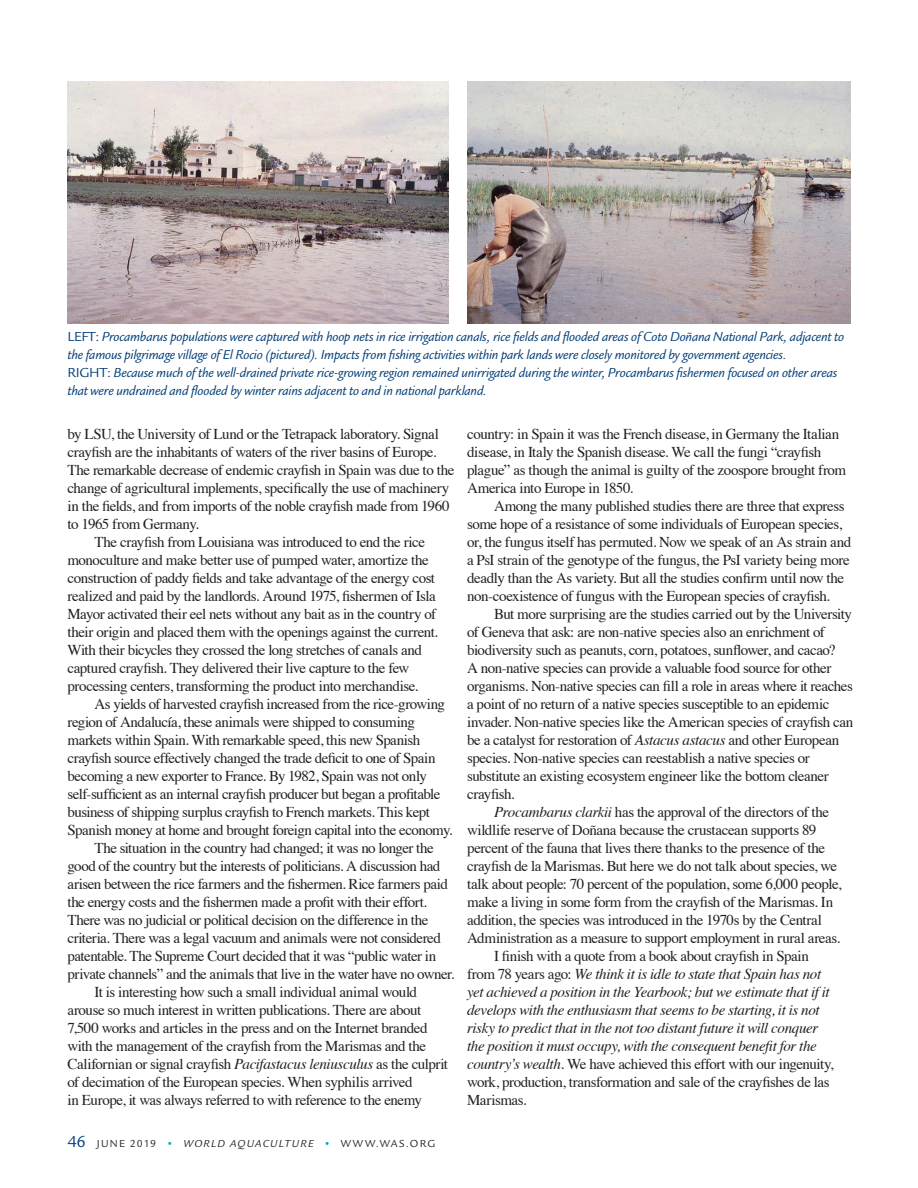
<style>
.page{position:relative;width:918px;height:1188px;background:#fff}
.page>*{position:absolute;margin:0;border:0;box-sizing:border-box;transform-origin:0 0}
.Manuscript_text{font:15px/18px "Times";letter-spacing:-.03em;color:#231f20}
.Manuscript_text-2{font:italic 15px/18px "Times";letter-spacing:-.025em;color:#231f20}
.t1{font:italic 13.5px/18px "Legacy Sans";letter-spacing:-.015em;color:#003d78}
.t2{font:10.5px "Legacy Sans";letter-spacing:.12em;color:#231f20}
.s1{font-family:"Legacy Sans SC";font-style:normal}
.s2{font-style:italic}
.s3{font-size:16.5px;color:#003d78}
.s4{color:#00a9a7}
.s5{font-style:normal}
</style>
<div class="page">
<img style="left:68px;top:81px;width:381px;height:243px">
<img style="left:467px;top:81px;width:383px;height:243px">
<p class="t1" style="left:68px;top:328px;width:778px"><span class="s1">LEFT:</span> Procambarus populations were captured with hoop nets in rice irrigation canals, rice fields and flooded areas of Coto Doñana National Park, adjacent to the famous pilgrimage village of El Rocio (pictured). Impacts from fishing activities within park lands were closely monitored by government agencies.</p>
<p class="t1" style="left:68px;top:364px;width:771px"><span class="s1">RIGHT:</span> Because much of the well-drained private rice-growing region remained unirrigated during the winter, Procambarus fishermen focused on other areas that were undrained and flooded by winter rains adjacent to and in national parkland.</p>
<p class="Manuscript_text" style="left:68px;top:423px;width:388px">by LSU, the University of Lund or the Tetrapack laboratory. Signal crayfish are the inhabitants of waters of the river basins of Europe.<br>The remarkable decrease of endemic crayfish in Spain was due to the change of agricultural implements, specifically the use of machinery in the fields, and from imports of the noble crayfish made from 1960 to 1965 from Germany.</p>
<p class="Manuscript_text" style="left:68px;top:531px;width:372px;text-indent:27px">The crayfish from Louisiana was introduced to end the rice monoculture and make better use of pumped water, amortize the construction of paddy fields and take advantage of the energy cost realized and paid by the landlords. Around 1975, fishermen of Isla Mayor activated their eel nets without any bait as in the country of their origin and placed them with the openings against the current.<br>With their bicycles they crossed the long stretches of canals and captured crayfish. They delivered their live capture to the few processing centers, transforming the product into merchandise.</p>
<p class="Manuscript_text" style="left:68px;top:693px;width:386px;text-indent:27px">As yields of harvested crayfish increased from the rice-growing region of Andalucía, these animals were shipped to consuming markets within Spain. With remarkable speed, this new Spanish crayfish source effectively changed the trade deficit to one of Spain becoming a new exporter to France. By 1982, Spain was not only self-sufficient as an internal crayfish producer but began a profitable business of shipping surplus crayfish to French markets. This kept Spanish money at home and brought foreign capital into the economy.</p>
<p class="Manuscript_text" style="left:68px;top:837px;width:389px;text-indent:27px">The situation in the country had changed; it was no longer the good of the country but the interests of politicians. A discussion had arisen between the rice farmers and the fishermen. Rice farmers paid the energy costs and the fishermen made a profit with their effort.<br>There was no judicial or political decision on the difference in the criteria. There was a legal vacuum and animals were not considered patentable. The Supreme Court decided that it was “public water in private channels” and the animals that live in the water have no owner.</p>
<p class="Manuscript_text" style="left:68px;top:981px;width:382px;text-indent:27px">It is interesting how such a small individual animal would arouse so much interest in written publications. There are about 7,500 works and articles in the press and on the Internet branded with the management of the crayfish from the Marismas and the Californian or signal crayfish <span class="s2">Pacifastacus leniusculus</span> as the culprit of decimation of the European species. When syphilis arrived<br>in Europe, it was always referred to with reference to the enemy</p>
<p class="t2" style="left:68px;top:1137px;width:369px"><span class="s3">46</span> JUNE 2019 <span class="s4">•</span> <span class="s2">WORLD AQUACULTURE</span> <span class="s4">•</span> WWW.WAS.ORG</p>
<p class="Manuscript_text" style="left:467px;top:423px;width:381px">country: in Spain it was the French disease, in Germany the Italian disease, in Italy the Spanish disease. We call the fungi “crayfish plague” as though the animal is guilty of the zoospore brought from America into Europe in 1850.</p>
<p class="Manuscript_text" style="left:467px;top:495px;width:386px;text-indent:27px">Among the many published studies there are three that express some hope of a resistance of some individuals of European species, or, the fungus itself has permuted. Now we speak of an As strain and a PsI strain of the genotype of the fungus, the PsI variety being more deadly than the As variety. But all the studies confirm until now the non-coexistence of fungus with the European species of crayfish.</p>
<p class="Manuscript_text" style="left:467px;top:603px;width:388px;text-indent:27px">But more surprising are the studies carried out by the University of Geneva that ask: are non-native species also an enrichment of biodiversity such as peanuts, corn, potatoes, sunflower, and cacao?<br>A non-native species can provide a valuable food source for other organisms. Non-native species can fill a role in areas where it reaches a point of no return of a native species susceptible to an epidemic invader. Non-native species like the American species of crayfish can be a catalyst for restoration of <span class="s2">Astacus astacus</span> and other European species. Non-native species can reestablish a native species or substitute an existing ecosystem engineer like the bottom cleaner crayfish.</p>
<p class="Manuscript_text" style="left:467px;top:801px;width:376px;text-indent:27px"><span class="s2">Procambarus clarkii</span> has the approval of the directors of the wildlife reserve of Doñana because the crustacean supports 89 percent of the fauna that lives there thanks to the presence of the crayfish de la Marismas. But here we do not talk about species, we talk about people: 70 percent of the population, some 6,000 people, make a living in some form from the crayfish of the Marismas. In addition, the species was introduced in the 1970s by the Central Administration as a measure to support employment in rural areas.</p>
<p class="Manuscript_text-2" style="left:467px;top:946px;width:368px;text-indent:27px"><span class="s5">I finish with a quote from a book about crayfish in Spain from 78 years ago:</span> We think it is idle to state that Spain has not yet achieved a position in the Yearbook; but we estimate that if it develops with the enthusiasm that seems to be starting, it is not risky to predict that in the not too distant future it will conquer the position it must occupy, with the consequent benefit for the country’s wealth. <span class="s5">We have achieved this effort with our ingenuity, work, production, transformation and sale of the crayfishes de las Marismas.</span></p>
</div>
